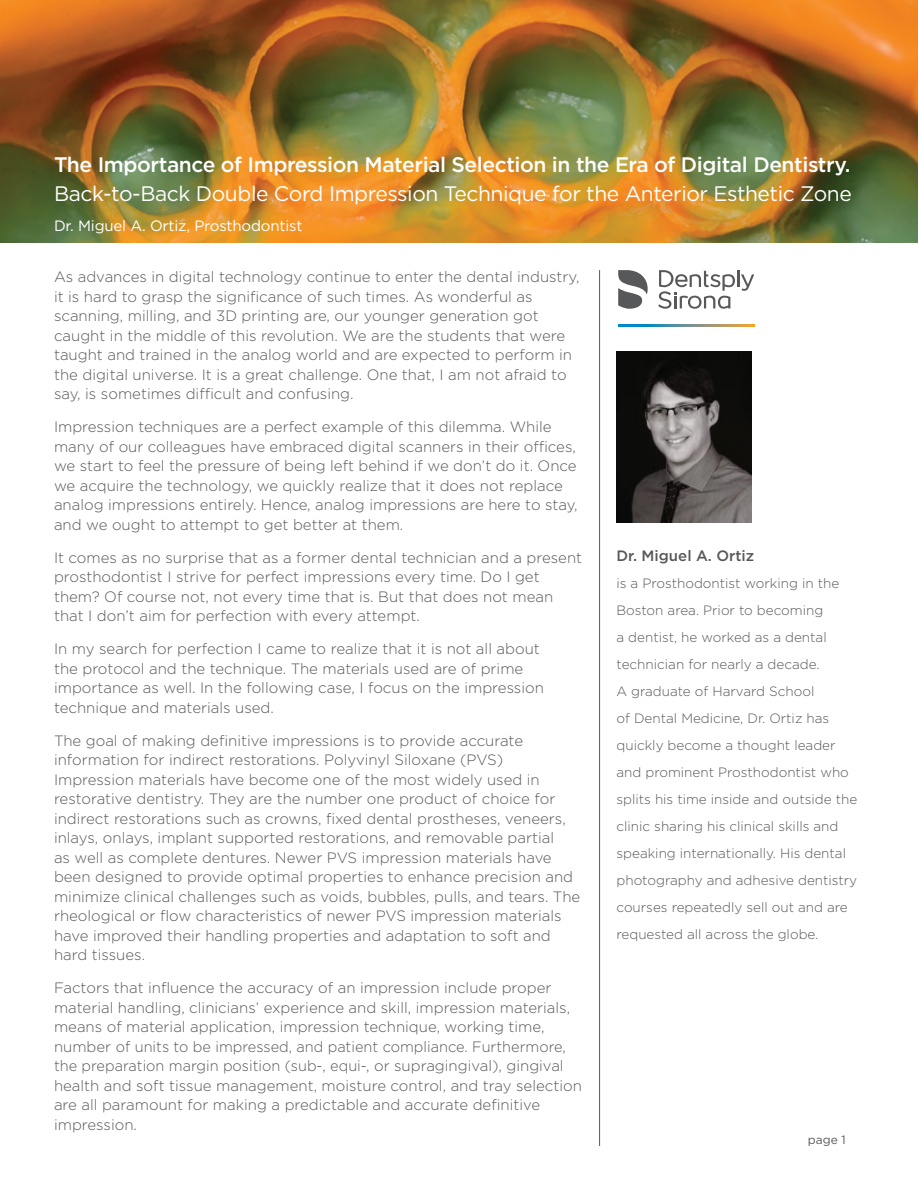
<style>
.page{position:relative;width:918px;height:1188px;background:#fff}
.page>*{position:absolute;margin:0;border:0;box-sizing:border-box;transform-origin:0 0}
.t1{font:500 21px "Gotham";letter-spacing:-.02em;color:#fff}
.t2{font:21px "Gotham";letter-spacing:-.02em;color:#fff}
.t3{font:300 15px/19.5px "Gotham";color:#57585a}
.t4{font:15px "Gotham";letter-spacing:-.01em;color:#fff}
.t5{font:500 15px "Gotham";color:#57585a}
.t6{font:300 13.5px/27px "Gotham";color:#57585a}
.t7{font:12px "Gotham";color:#57585a}
</style>
<div class="page">
<img style="left:0;top:0;width:918px;height:243px">
<svg style="left:618px;top:324px;width:136px;height:2px"></svg>
<svg style="left:658px;top:270px;width:96px;height:39px"></svg>
<svg style="left:618px;top:270px;width:30px;height:39px"></svg>
<hr style="left:599px;top:270px;width:1px;height:876px;background:#57585a">
<img style="left:616px;top:351px;width:136px;height:172px">
<h1 class="t1" style="left:54px;top:151px;width:798px">The Importance of Impression Material Selection in the Era of Digital Dentistry.</h1>
<h1 class="t2" style="left:54px;top:180px;width:799px">Back-to-Back Double Cord Impression Technique for the Anterior Esthetic Zone</h1>
<p class="t4" style="left:54px;top:216px;width:250px">Dr. Miguel A. Ortiz, Prosthodontist</p>
<p class="t3" style="left:54px;top:267px;width:527px">As advances in digital technology continue to enter the dental industry, it is hard to grasp the significance of such times. As wonderful as scanning, milling, and 3D printing are, our younger generation got caught in the middle of this revolution. We are the students that were taught and trained in the analog world and are expected to perform in the digital universe. It is a great challenge. One that, I am not afraid to say, is sometimes difficult and confusing.</p>
<p class="t3" style="left:54px;top:417px;width:525px">Impression techniques are a perfect example of this dilemma. While many of our colleagues have embraced digital scanners in their offices, we start to feel the pressure of being left behind if we don’t do it. Once we acquire the technology, we quickly realize that it does not replace analog impressions entirely. Hence, analog impressions are here to stay, and we ought to attempt to get better at them.</p>
<p class="t3" style="left:54px;top:547px;width:530px">It comes as no surprise that as a former dental technician and a present prosthodontist I strive for perfect impressions every time. Do I get them? Of course not, not every time that is. But that does not mean that I don’t aim for perfection with every attempt.</p>
<p class="t3" style="left:54px;top:639px;width:491px">In my search for perfection I came to realize that it is not all about the protocol and the technique. The materials used are of prime importance as well. In the following case, I focus on the impression technique and materials used.</p>
<p class="t3" style="left:54px;top:730px;width:528px">The goal of making definitive impressions is to provide accurate information for indirect restorations. Polyvinyl Siloxane (PVS)<br>Impression materials have become one of the most widely used in restorative dentistry. They are the number one product of choice for indirect restorations such as crowns, fixed dental prostheses, veneers, inlays, onlays, implant supported restorations, and removable partial<br>as well as complete dentures. Newer PVS impression materials have been designed to provide optimal properties to enhance precision and minimize clinical challenges such as voids, bubbles, pulls, and tears. The rheological or flow characteristics of newer PVS impression materials have improved their handling properties and adaptation to soft and hard tissues.</p>
<p class="t3" style="left:54px;top:978px;width:529px">Factors that influence the accuracy of an impression include proper material handling, clinicians’ experience and skill, impression materials, means of material application, impression technique, working time, number of units to be impressed, and patient compliance. Furthermore, the preparation margin position (sub-, equi-, or supragingival), gingival health and soft tissue management, moisture control, and tray selection are all paramount for making a predictable and accurate definitive impression.</p>
<p class="t5" style="left:616px;top:546px;width:139px">Dr. Miguel A. Ortiz</p>
<p class="t6" style="left:616px;top:569px;width:242px">is a Prosthodontist working in the Boston area. Prior to becoming<br>a dentist, he worked as a dental technician for nearly a decade.<br>A graduate of Harvard School<br>of Dental Medicine, Dr. Ortiz has quickly become a thought leader and prominent Prosthodontist who splits his time inside and outside the clinic sharing his clinical skills and speaking internationally. His dental photography and adhesive dentistry courses repeatedly sell out and are requested all across the globe.</p>
<p class="t7" style="left:808px;top:1132px;width:39px">page 1</p>
</div>
